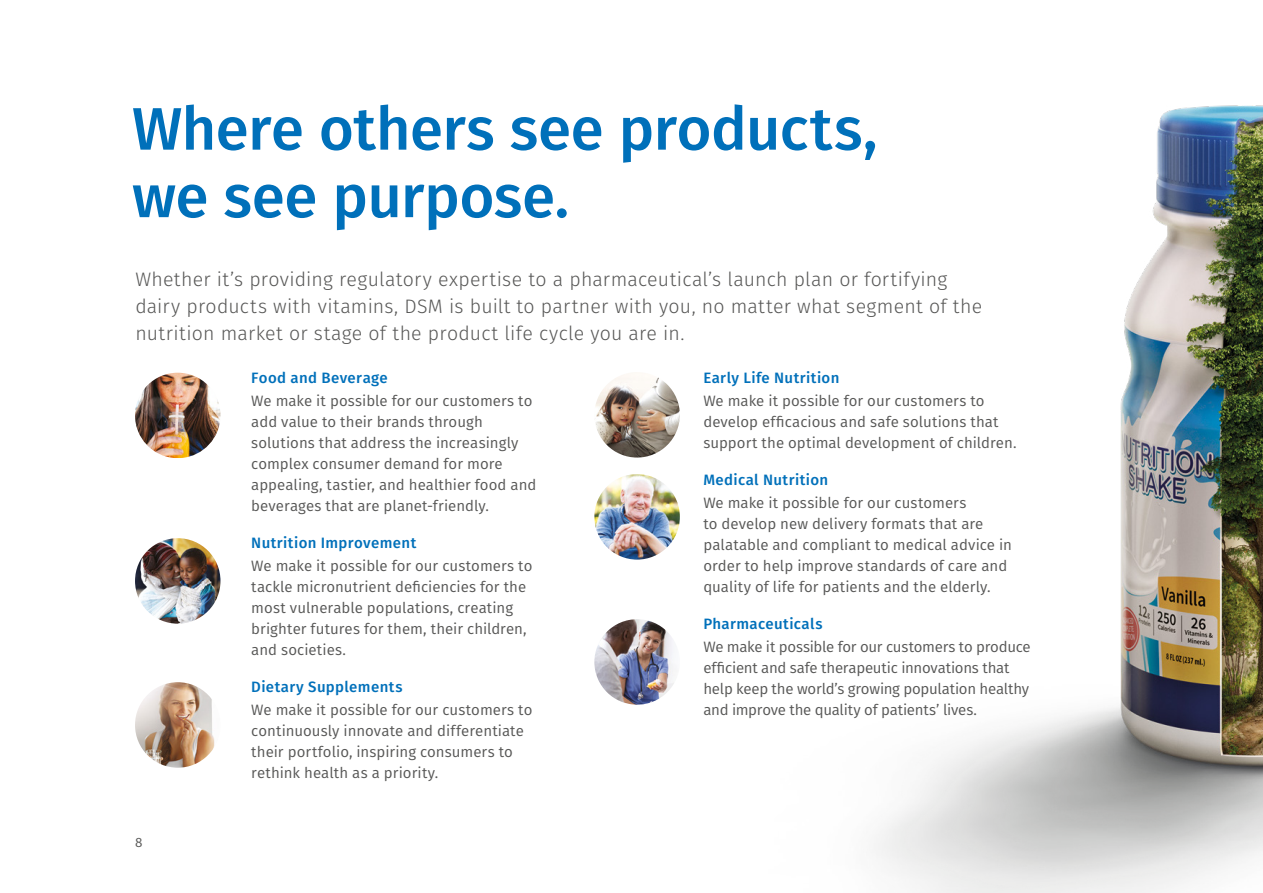
<style>
.page{position:relative;width:1263px;height:893px;background:#fff}
.page>*{position:absolute;margin:0;border:0;box-sizing:border-box;transform-origin:0 0}
.t1{font:500 60px/67.5px "Fira Sans";letter-spacing:-.01em;color:#0070ba}
.t2{font:300 19.5px/27px "Fira Sans";letter-spacing:.015em;color:#575756}
.t3{font:15px/21px "Fira Sans";color:#575756}
.t4{font:500 15px "Fira Sans";letter-spacing:.025em;color:#0070ba}
.t5{font:13.5px "Fira Sans";color:#575756}
</style>
<div class="page">
<img style="left:874px;top:105px;width:389px;height:788px">
<img style="left:594px;top:619px;width:86px;height:86px;border-radius:43px">
<img style="left:135px;top:682px;width:80px;height:85px">
<img style="left:594px;top:474px;width:86px;height:86px;border-radius:43px">
<img style="left:135px;top:373px;width:85px;height:85px;border-radius:42px">
<img style="left:594px;top:372px;width:86px;height:86px;border-radius:43px">
<img style="left:135px;top:538px;width:85px;height:86px;border-radius:43px">
<h1 class="t1" style="left:132px;top:92px;width:747px">Where others see products, we see purpose.</h1>
<p class="t2" style="left:135px;top:266px;width:848px">Whether it’s providing regulatory expertise to a pharmaceutical’s launch plan or fortifying dairy products with vitamins, DSM is built to partner with you, no matter what segment of the nutrition market or stage of the product life cycle you are in.</p>
<p class="t5" style="left:135px;top:832px;width:9px">8</p>
<p class="t4" style="left:251px;top:365px;width:138px">Food and Beverage</p>
<p class="t3" style="left:251px;top:390px;width:287px">We make it possible for our customers to add value to their brands through solutions that address the increasingly complex consumer demand for more appealing, tastier, and healthier food and beverages that are planet-friendly.</p>
<p class="t4" style="left:251px;top:530px;width:167px">Nutrition Improvement</p>
<p class="t3" style="left:251px;top:555px;width:283px">We make it possible for our customers to tackle micronutrient deficiencies for the most vulnerable populations, creating brighter futures for them, their children, and societies.</p>
<p class="t4" style="left:251px;top:674px;width:153px">Dietary Supplements</p>
<p class="t3" style="left:251px;top:699px;width:283px">We make it possible for our customers to continuously innovate and differentiate their portfolio, inspiring consumers to rethink health as a priority.</p>
<p class="t4" style="left:703px;top:365px;width:137px">Early Life Nutrition</p>
<p class="t3" style="left:703px;top:390px;width:315px">We make it possible for our customers to develop efficacious and safe solutions that support the optimal development of children.</p>
<p class="t4" style="left:703px;top:468px;width:126px">Medical Nutrition</p>
<p class="t3" style="left:703px;top:492px;width:310px">We make it possible for our customers<br>to develop new delivery formats that are palatable and compliant to medical advice in order to help improve standards of care and quality of life for patients and the elderly.</p>
<p class="t4" style="left:703px;top:611px;width:121px">Pharmaceuticals</p>
<p class="t3" style="left:703px;top:636px;width:329px">We make it possible for our customers to produce efficient and safe therapeutic innovations that help keep the world’s growing population healthy and improve the quality of patients’ lives.</p>
</div>
